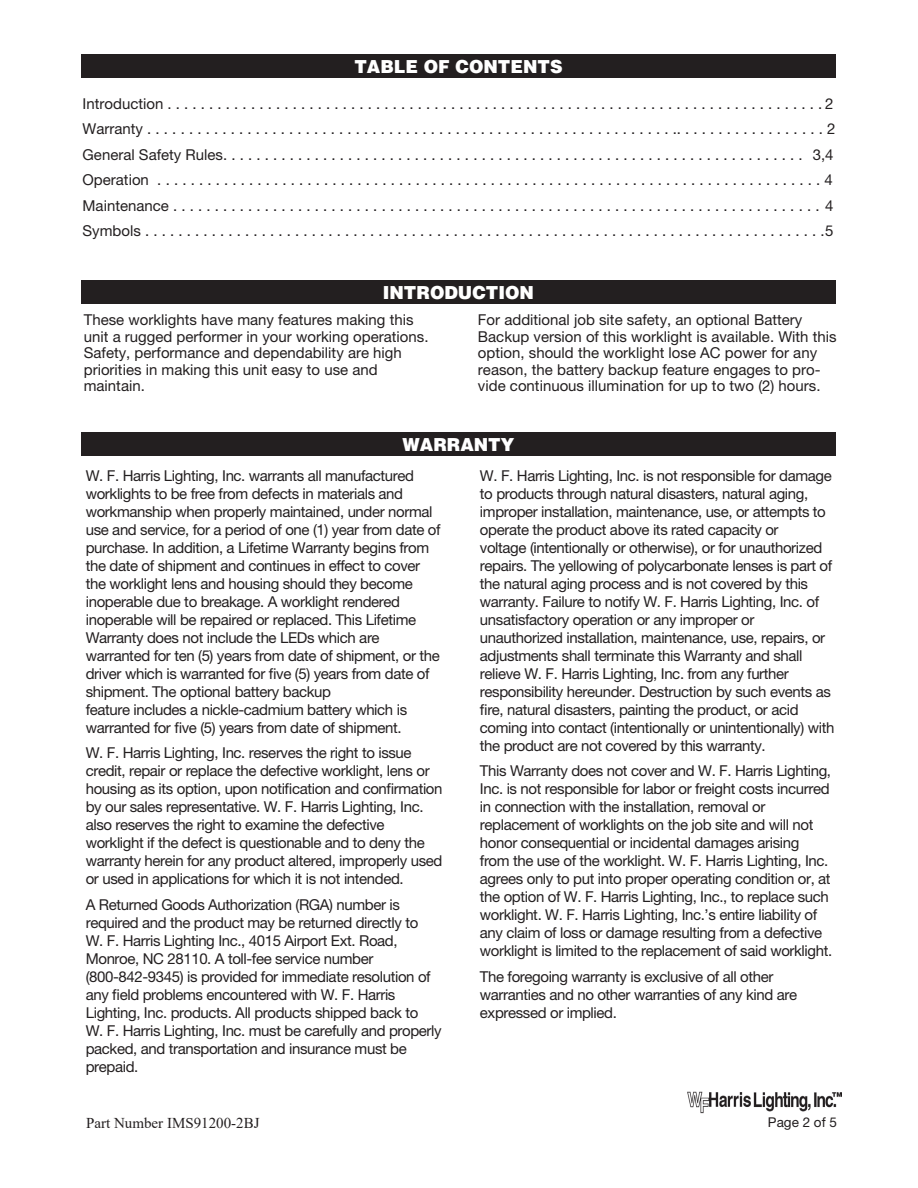
<style>
.page{position:relative;width:918px;height:1188px;background:#fff}
.page>*{position:absolute;margin:0;border:0;box-sizing:border-box;transform-origin:0 0}
.t1{font:900 18px "Helvetica";color:#fff;scale:.96 1}
.BodyText-Op_sManual{font:15px/18px "Helvetica Neue";letter-spacing:-.025em;color:#231f20}
.BodyText-Op_sManual-2{font:15px/16.5px "Helvetica Neue";color:#231f20}
.t2{font:15px "Times New Roman";color:#231f20}
.t3{font:13.5px "Helvetica Neue";color:#231f20}
</style>
<div class="page">
<div style="left:81px;top:432px;width:755px;height:24px;background:#231f20"></div>
<div style="left:81px;top:280px;width:755px;height:24px;background:#231f20"></div>
<div style="left:81px;top:54px;width:755px;height:24px;background:#231f20"></div>
<img style="left:687px;top:1091px;width:154px;height:23px">
<p class="t1" style="left:354px;top:55px;width:218px">TABLE OF CONTENTS</p>
<p class="BodyText-Op_sManual-2" style="left:83px;top:95px;width:752px">Introduction . . . . . . . . . . . . . . . . . . . . . . . . . . . . . . . . . . . . . . . . . . . . . . . . . . . . . . . . . . . . . . . . . . . . . . . . . . . . . . . 2</p>
<p class="BodyText-Op_sManual-2" style="left:83px;top:120px;width:754px">Warranty . . . . . . . . . . . . . . . . . . . . . . . . . . . . . . . . . . . . . . . . . . . . . . . . . . . . . . . . . . . . . . . .. . . . . . . . . . . . . . . . . . 2</p>
<p class="BodyText-Op_sManual-2" style="left:83px;top:146px;width:752px">General Safety Rules. . . . . . . . . . . . . . . . . . . . . . . . . . . . . . . . . . . . . . . . . . . . . . . . . . . . . . . . . . . . . . . . . . . . . . 3,4</p>
<p class="BodyText-Op_sManual-2" style="left:83px;top:172px;width:752px">Operation . . . . . . . . . . . . . . . . . . . . . . . . . . . . . . . . . . . . . . . . . . . . . . . . . . . . . . . . . . . . . . . . . . . . . . . . . . . . . . . . 4</p>
<p class="BodyText-Op_sManual-2" style="left:83px;top:197px;width:752px">Maintenance . . . . . . . . . . . . . . . . . . . . . . . . . . . . . . . . . . . . . . . . . . . . . . . . . . . . . . . . . . . . . . . . . . . . . . . . . . . . . . 4</p>
<p class="BodyText-Op_sManual-2" style="left:83px;top:223px;width:752px">Symbols . . . . . . . . . . . . . . . . . . . . . . . . . . . . . . . . . . . . . . . . . . . . . . . . . . . . . . . . . . . . . . . . . . . . . . . . . . . . . . . . . .5</p>
<p class="t1" style="left:383px;top:281px;width:159px">INTRODUCTION</p>
<p class="BodyText-Op_sManual-2" style="left:84px;top:312px;width:346px">These worklights have many features making this unit a rugged performer in your working operations.<br>Safety, performance and dependability are high priorities in making this unit easy to use and maintain.</p>
<p class="BodyText-Op_sManual-2" style="left:478px;top:312px;width:360px">For additional job site safety, an optional Battery Backup version of this worklight is available. With this option, should the worklight lose AC power for any reason, the battery backup feature engages to pro&shy;vide continuous illumination for up to two (2) hours.</p>
<p class="t1" style="left:403px;top:433px;width:118px">WARRANTY</p>
<p class="BodyText-Op_sManual" style="left:86px;top:466px;width:356px">W. F. Harris Lighting, Inc. warrants all manufactured worklights to be free from defects in materials and workmanship when properly maintained, under normal use and service, for a period of one (1) year from date of purchase. In addition, a Lifetime Warranty begins from the date of shipment and continues in effect to cover the worklight lens and housing should they become inoperable due to breakage. A worklight rendered inoperable will be repaired or replaced. This Lifetime Warranty does not include the LEDs which are warranted for ten (5) years from date of shipment, or the driver which is warranted for five (5) years from date of shipment. The optional battery backup<br>feature includes a nickle-cadmium battery which is warranted for five (5) years from date of shipment.</p>
<p class="BodyText-Op_sManual" style="left:86px;top:744px;width:358px">W. F. Harris Lighting, Inc. reserves the right to issue credit, repair or replace the defective worklight, lens or housing as its option, upon notification and confirmation by our sales representative. W. F. Harris Lighting, Inc. also reserves the right to examine the defective worklight if the defect is questionable and to deny the warranty herein for any product altered, improperly used or used in applications for which it is not intended.</p>
<p class="BodyText-Op_sManual" style="left:86px;top:895px;width:357px">A Returned Goods Authorization (RGA) number is required and the product may be returned directly to<br>W. F. Harris Lighting Inc., 4015 Airport Ext. Road, Monroe, NC 28110. A toll-fee service number (800-842-9345) is provided for immediate resolution of any field problems encountered with W. F. Harris Lighting, Inc. products. All products shipped back to<br>W. F. Harris Lighting, Inc. must be carefully and properly packed, and transportation and insurance must be prepaid.</p>
<p class="t2" style="left:86px;top:1112px;width:175px">Part Number IMS91200-2BJ</p>
<p class="BodyText-Op_sManual" style="left:480px;top:466px;width:356px">W. F. Harris Lighting, Inc. is not responsible for damage to products through natural disasters, natural aging, improper installation, maintenance, use, or attempts to operate the product above its rated capacity or<br>voltage (intentionally or otherwise), or for unauthorized repairs. The yellowing of polycarbonate lenses is part of the natural aging process and is not covered by this warranty. Failure to notify W. F. Harris Lighting, Inc. of unsatisfactory operation or any improper or unauthorized installation, maintenance, use, repairs, or adjustments shall terminate this Warranty and shall relieve W. F. Harris Lighting, Inc. from any further responsibility hereunder. Destruction by such events as fire, natural disasters, painting the product, or acid coming into contact (intentionally or unintentionally) with the product are not covered by this warranty.</p>
<p class="BodyText-Op_sManual" style="left:480px;top:762px;width:354px">This Warranty does not cover and W. F. Harris Lighting, Inc. is not responsible for labor or freight costs incurred in connection with the installation, removal or replacement of worklights on the job site and will not honor consequential or incidental damages arising from the use of the worklight. W. F. Harris Lighting, Inc. agrees only to put into proper operating condition or, at the option of W. F. Harris Lighting, Inc., to replace such worklight. W. F. Harris Lighting, Inc.’s entire liability of any claim of loss or damage resulting from a defective worklight is limited to the replacement of said worklight.</p>
<p class="BodyText-Op_sManual" style="left:480px;top:967px;width:319px">The foregoing warranty is exclusive of all other warranties and no other warranties of any kind are expressed or implied.</p>
<p class="t3" style="left:768px;top:1114px;width:71px">Page 2 of 5</p>
</div>
